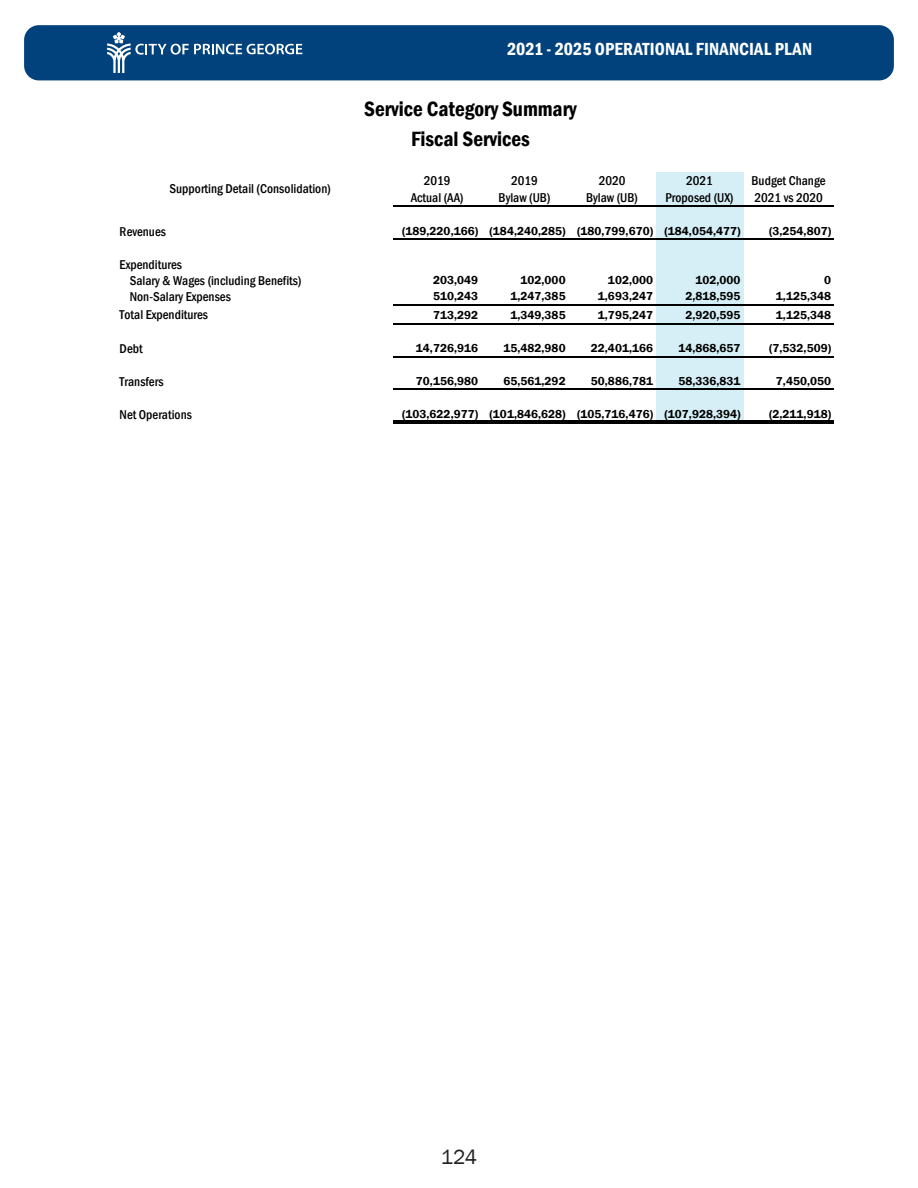
<style>
.page{position:relative;width:918px;height:1188px;background:#fff}
.page>*{position:absolute;margin:0;border:0;box-sizing:border-box;transform-origin:0 0}
.t1{font:600 condensed 21.3px/30px "Franklin Gothic";color:#000;text-align:center}
.t2{font:21px "Franklin Gothic";color:#231f20}
.t3{font:600 condensed 18px "Franklin Gothic";letter-spacing:.005em;color:#fff}
.t4{font:500 condensed 13.2px/17.9px "Franklin Gothic";color:#000;text-align:center}
.t5{font:600 11.85px "Franklin Gothic";letter-spacing:.005em;color:#000}
</style>
<div class="page">
<div style="left:656px;top:172px;width:87px;height:250px;background:#d6eff7"></div>
<hr style="left:393px;top:206px;width:441px;height:1px;background:#000">
<hr style="left:393px;top:239px;width:441px;height:1px;background:#000">
<hr style="left:393px;top:304px;width:441px;height:1px;background:#000">
<hr style="left:393px;top:323px;width:441px;height:1px;background:#000">
<hr style="left:393px;top:356px;width:441px;height:1px;background:#000">
<hr style="left:393px;top:389px;width:441px;height:1px;background:#000">
<hr style="left:393px;top:420px;width:441px;height:2px;background:#000">
<hr style="left:393px;top:423px;width:441px;height:1px;background:#000">
<div style="left:24px;top:25px;width:870px;height:55px;background:#01427c;border-radius:15px"></div>
<svg style="left:107px;top:32px;width:195px;height:41px"></svg>
<h3 class="t3" style="left:507px;top:37px;width:307px">2021 - 2025 OPERATIONAL FINANCIAL PLAN</h3>
<p class="t1" style="left:364px;top:93px;width:214px">Service Category Summary<br>Fiscal Services</p>
<p class="t4" style="left:170px;top:180px;width:163px">Supporting Detail (Consolidation)</p>
<p class="t4" style="left:411px;top:171px;width:54px">2019<br>Actual (AA)</p>
<p class="t4" style="left:499px;top:171px;width:53px">2019<br>Bylaw (UB)</p>
<p class="t4" style="left:586px;top:171px;width:53px">2020<br>Bylaw (UB)</p>
<p class="t4" style="left:665px;top:171px;width:70px">2021<br>Proposed (UX)</p>
<p class="t4" style="left:751px;top:171px;width:76px;text-align:left">Budget Change<br>2021 vs 2020</p>
<p class="t4" style="left:120px;top:222px;width:48px">Revenues</p>
<p class="t5" style="left:402px;top:224px;width:340px">(189,220,166) (184,240,285) (180,799,670) (184,054,477)</p>
<p class="t5" style="left:769px;top:224px;width:64px">(3,254,807)</p>
<p class="t4" style="left:130px;top:256px;width:173px;line-height:16.4px;text-align:left;text-indent:-10px">Expenditures<br>Salary &amp; Wages (including Benefits)</p>
<p class="t5" style="left:433px;top:273px;width:47px">203,049</p>
<p class="t5" style="left:521px;top:273px;width:47px">102,000</p>
<p class="t5" style="left:608px;top:273px;width:47px">102,000</p>
<p class="t5" style="left:695px;top:273px;width:47px">102,000</p>
<p class="t5" style="left:824px;top:273px;width:8px">0</p>
<p class="t4" style="left:130px;top:288px;width:103px">Non-Salary Expenses</p>
<p class="t5" style="left:433px;top:289px;width:47px">510,243</p>
<p class="t5" style="left:510px;top:289px;width:57px">1,247,385</p>
<p class="t5" style="left:598px;top:289px;width:57px">1,693,247</p>
<p class="t5" style="left:685px;top:289px;width:57px">2,818,595</p>
<p class="t5" style="left:776px;top:289px;width:57px">1,125,348</p>
<p class="t4" style="left:120px;top:306px;width:90px">Total Expenditures</p>
<p class="t5" style="left:433px;top:308px;width:47px">713,292</p>
<p class="t5" style="left:510px;top:308px;width:57px">1,349,385</p>
<p class="t5" style="left:598px;top:308px;width:57px">1,795,247</p>
<p class="t5" style="left:685px;top:308px;width:57px">2,920,595</p>
<p class="t5" style="left:776px;top:308px;width:57px">1,125,348</p>
<p class="t4" style="left:120px;top:340px;width:25px">Debt</p>
<p class="t5" style="left:416px;top:341px;width:64px">14,726,916</p>
<p class="t5" style="left:503px;top:341px;width:64px">15,482,980</p>
<p class="t5" style="left:591px;top:341px;width:64px">22,401,166</p>
<p class="t5" style="left:678px;top:341px;width:64px">14,868,657</p>
<p class="t5" style="left:769px;top:341px;width:64px">(7,532,509)</p>
<p class="t4" style="left:120px;top:373px;width:45px">Transfers</p>
<p class="t5" style="left:416px;top:374px;width:64px">70,156,980</p>
<p class="t5" style="left:503px;top:374px;width:64px">65,561,292</p>
<p class="t5" style="left:591px;top:374px;width:64px">50,886,781</p>
<p class="t5" style="left:678px;top:374px;width:64px">58,336,831</p>
<p class="t5" style="left:776px;top:374px;width:57px">7,450,050</p>
<p class="t4" style="left:120px;top:405px;width:74px">Net Operations</p>
<p class="t5" style="left:402px;top:406px;width:340px">(103,622,977) (101,846,628) (105,716,476) (107,928,394)</p>
<p class="t5" style="left:769px;top:406px;width:64px">(2,211,918)</p>
<h2 class="t2" style="left:441px;top:1144px;width:38px">124</h2>
</div>
